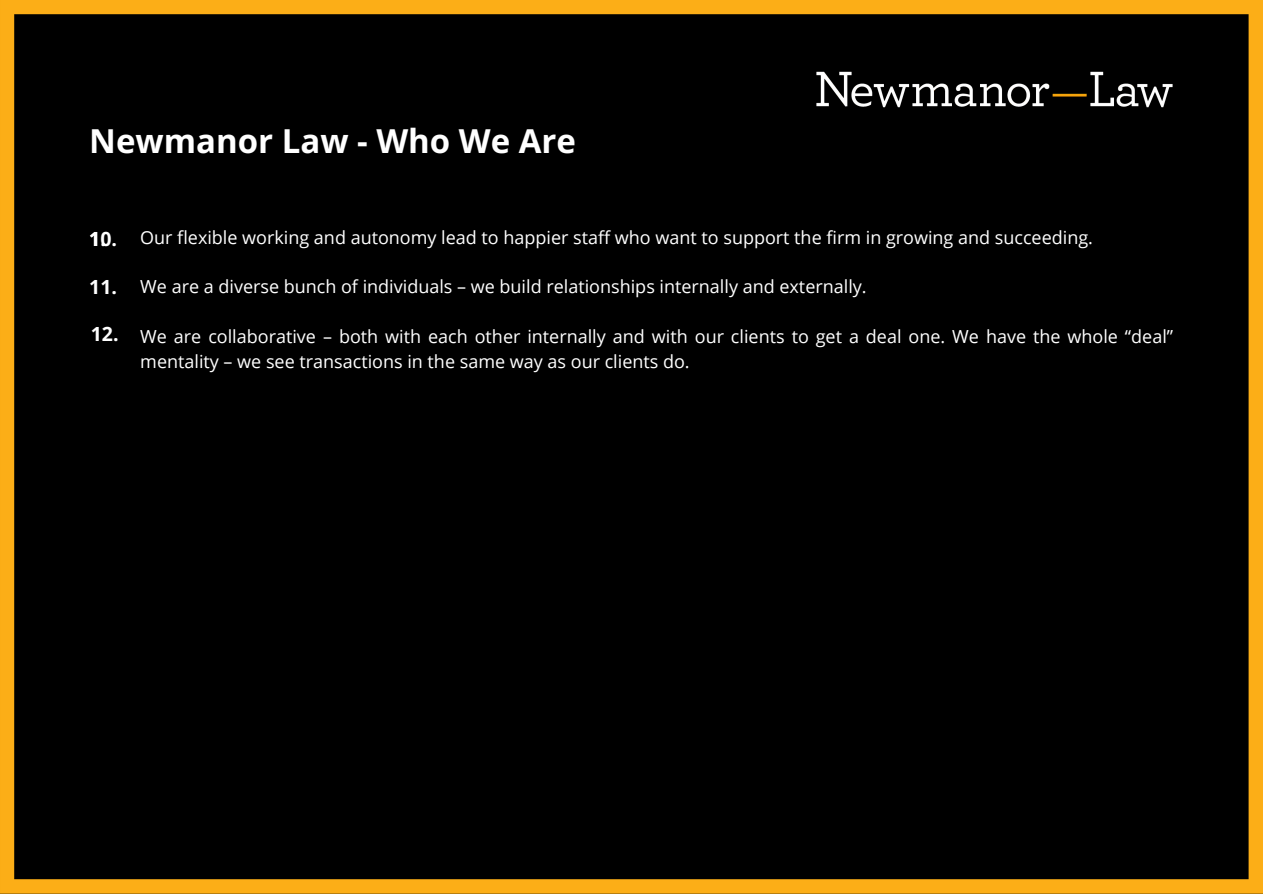
<style>
.page{position:relative;width:1263px;height:894px;background:#fff}
.page>*{position:absolute;margin:0;border:0;box-sizing:border-box;transform-origin:0 0}
.t1{font:700 33px "Open Sans";color:#fff}
.t2{font:700 19.5px "Open Sans";color:#fff}
.t3{font:18px/24.8px "Open Sans";color:#fff}
</style>
<div class="page">
<div style="left:0;top:0;width:1263px;height:893px;background:#000"></div>
<img style="left:782px;top:38px;width:424px;height:102px">
<h1 class="t1" style="left:89px;top:117px;width:488px">Newmanor Law - Who We Are</h1>
<p class="t2" style="left:89px;top:225px;width:29px">1.0.</p>
<p class="t2" style="left:89px;top:272px;width:29px">11.</p>
<p class="t2" style="left:91px;top:320px;width:29px">12.</p>
<p class="t3" style="left:140px;top:224px;width:954px">Our flexible working and autonomy lead to happier staff who want to support the firm in growing and succeeding.</p>
<p class="t3" style="left:140px;top:274px;width:728px">We are a diverse bunch of individuals – we build relationships internally and externally.</p>
<p class="t3" style="left:140px;top:323px;width:1034px">We are collaborative – both with each other internally and with our clients to get a deal one. We have the whole “deal” mentality – we see transactions in the same way as our clients do.</p>
</div>
